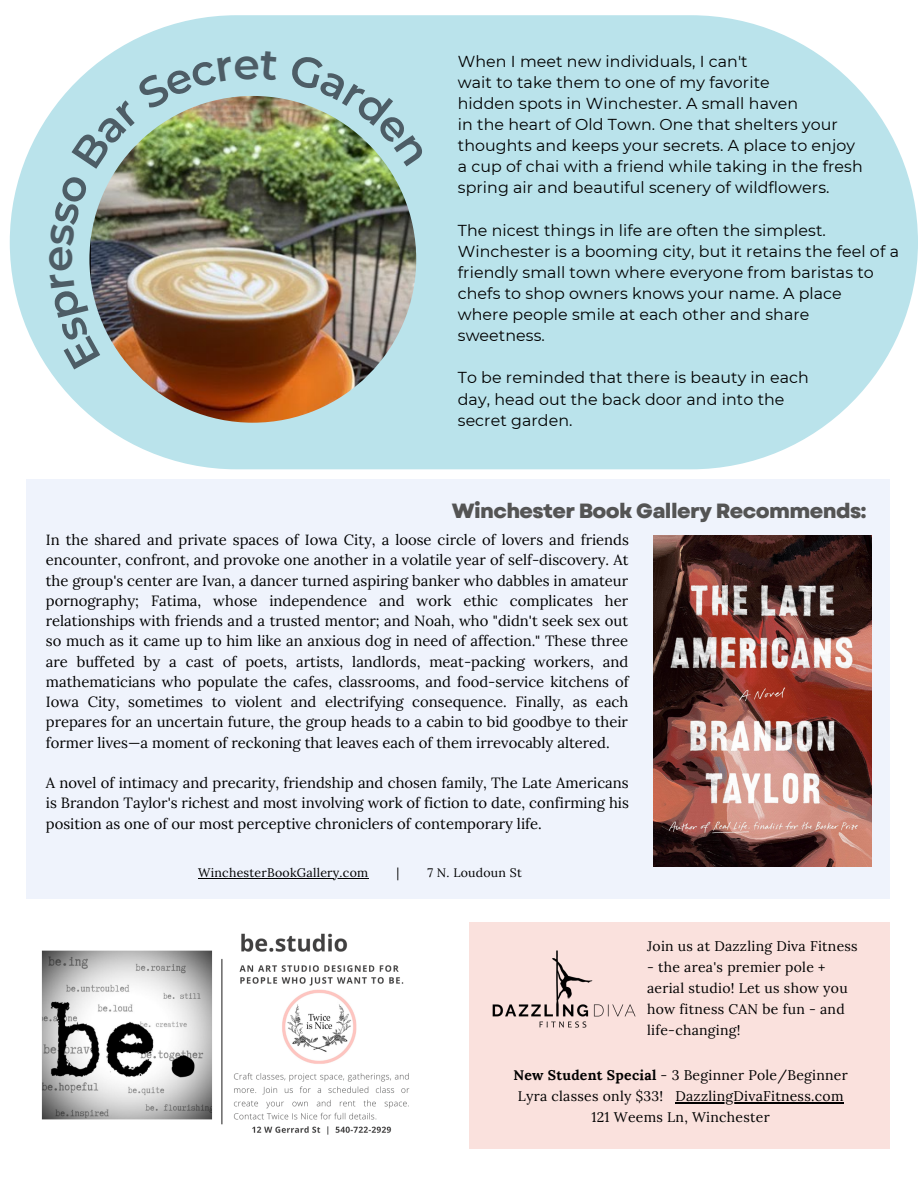
<style>
.page{position:relative;width:918px;height:1188px;background:#fff}
.page>*{position:absolute;margin:0;border:0;box-sizing:border-box;transform-origin:0 0}
.t1{font:600 42.6px "Montserrat";color:#4d5d66}
.t2{font:800 20.55px "Garet";letter-spacing:-.03em;color:#545454}
.t3{font:15.9px/21.1px "Montserrat";letter-spacing:.005em;color:#000}
.t4{font:14.85px/20.2px "Lora";color:#000;text-align:justify}
.t5{font:13.95px/21px "Lora";letter-spacing:.02em;color:#000}
.t6{font:12.3px "Lora";letter-spacing:.02em;color:#000}
.s1{font-weight:700}
</style>
<div class="page">
<img style="left:41px;top:933px;width:369px;height:202px">
<div style="left:469px;top:922px;width:421px;height:226px;background:#fae1dd"></div>
<img style="left:492px;top:950px;width:144px;height:78px">
<hr style="left:675px;top:1103px;width:156px;height:1px;background:#000">
<svg style="left:831px;top:1103px;width:13px;height:1px"></svg>
<div style="left:26px;top:479px;width:864px;height:420px;background:#eff3fc"></div>
<img style="left:654px;top:536px;width:218px;height:330px">
<div style="left:10px;top:15px;width:908px;height:454px;background:#bae3eb;border-radius:227px"></div>
<img style="left:89px;top:96px;width:327px;height:327px;border-radius:50%">
<hr style="left:198px;top:878px;width:171px;height:1px;background:#000">
<svg style="left:90px;top:272px;width:10px;height:45px"></svg>
<img style="left:50px;top:51px;width:229px;height:195px">
<img style="left:288px;top:99px;width:99px;height:67px">
<p class="t1" style="left:31px;top:272px;width:28px;rotate:-90deg">e</p>
<p class="t3" style="left:458px;top:51px;width:291px">When I meet new individuals, I can't</p>
<p class="t3" style="left:458px;top:72px;width:313px">wait to take them to one of my favorite</p>
<p class="t3" style="left:458px;top:93px;width:342px">hidden spots in Winchester. A small haven</p>
<p class="t3" style="left:458px;top:114px;width:382px">in the heart of Old Town. One that shelters your</p>
<p class="t3" style="left:458px;top:135px;width:399px">thoughts and keeps your secrets. A place to enjoy</p>
<p class="t3" style="left:458px;top:156px;width:406px">a cup of chai with a friend while taking in the fresh spring air and beautiful scenery of wildflowers.</p>
<p class="t3" style="left:458px;top:219px;width:443px">The nicest things in life are often the simplest.<br>Winchester is a booming city, but it retains the feel of a friendly small town where everyone from baristas to chefs to shop owners knows your name. A place</p>
<p class="t3" style="left:458px;top:304px;width:353px">where people smile at each other and share</p>
<p class="t3" style="left:458px;top:325px;width:89px">sweetness.</p>
<p class="t3" style="left:458px;top:367px;width:352px">To be reminded that there is beauty in each</p>
<p class="t3" style="left:458px;top:388px;width:328px">day, head out the back door and into the</p>
<p class="t3" style="left:458px;top:409px;width:116px">secret garden.</p>
<p class="t2" style="left:452px;top:496px;width:416px">Winchester Book Gallery Recommends:</p>
<p class="t4" style="left:46px;top:530px;width:585px">In the shared and private spaces of Iowa City, a loose circle of lovers and friends encounter, confront, and provoke one another in a volatile year of self-discovery. At the group's center are Ivan, a dancer turned aspiring banker who dabbles in amateur pornography; Fatima, whose independence and work ethic complicates her relationships with friends and a trusted mentor; and Noah, who "didn't seek sex out so much as it came up to him like an anxious dog in need of affection." These three are buffeted by a cast of poets, artists, landlords, meat-packing workers, and mathematicians who populate the cafes, classrooms, and food-service kitchens of Iowa City, sometimes to violent and electrifying consequence. Finally, as each prepares for an uncertain future, the group heads to a cabin to bid goodbye to their former lives—a moment of reckoning that leaves each of them irrevocably altered.</p>
<p class="t4" style="left:46px;top:773px;width:585px">A novel of intimacy and precarity, friendship and chosen family, The Late Americans is Brandon Taylor's richest and most involving work of fiction to date, confirming his position as one of our most perceptive chroniclers of contemporary life.</p>
<p class="t6" style="left:198px;top:865px;width:172px">WinchesterBookGallery.com</p>
<p class="t6" style="left:396px;top:865px;width:4px">|</p>
<p class="t6" style="left:427px;top:865px;width:96px">7 N. Loudoun St</p>
<p class="t5" style="left:647px;top:935px;width:212px">Join us at Dazzling Diva Fitness</p>
<p class="t5" style="left:647px;top:956px;width:202px">- the area's premier pole + aerial studio! Let us show you how fitness CAN be fun - and life-changing!</p>
<p class="t5" style="left:513px;top:1065px;width:336px;text-align:center"><span class="s1">New Student Special</span> - 3 Beginner Pole/Beginner<br>Lyra classes only $33! DazzlingDivaFitness.com</p>
<p class="t5" style="left:591px;top:1107px;width:180px">121 Weems Ln, Winchester</p>
</div>
